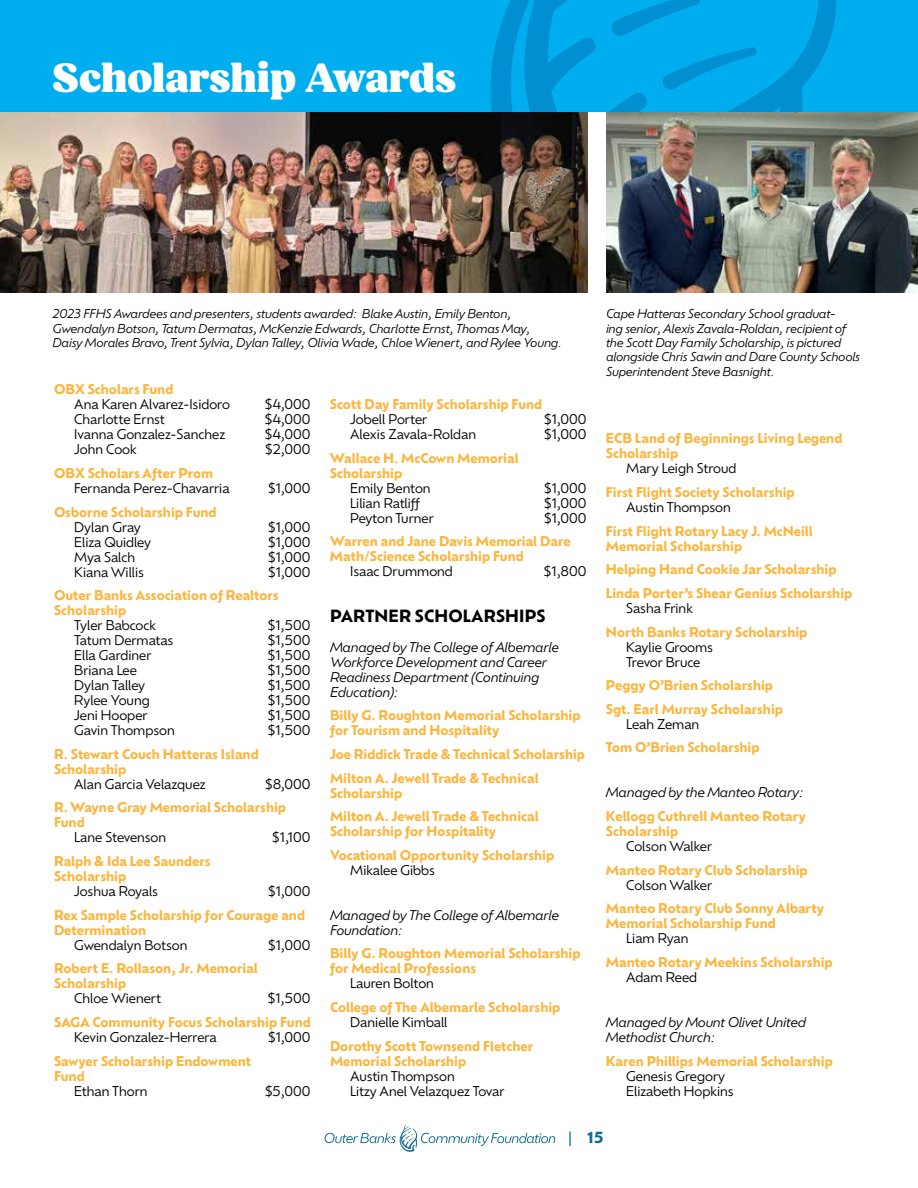
<style>
.page{position:relative;width:918px;height:1188px;background:#fff}
.page>*{position:absolute;margin:0;border:0;box-sizing:border-box;transform-origin:0 0}
.t1{font:900 42px "Fields";color:#fff}
.t2{font:700 16.5px "Ofelia Display";letter-spacing:.01em;color:#000}
.t3{font:700 15px "Ofelia Display";color:#146b92}
.t4{font:700 13.2px/15px "Ofelia Display";color:#fcb53d}
.t5{font:13.2px/15px "Ofelia Display";color:#000}
.t6{font:italic 13.2px/15px "Ofelia Display";color:#000}
.t7{font:italic 12px/14.4px "Ofelia Display";color:#000}
.s1{font-weight:400}
</style>
<div class="page">
<svg style="left:325px;top:1125px;width:231px;height:27px"></svg>
<img style="left:606px;top:111px;width:312px;height:182px">
<img style="left:0;top:111px;width:588px;height:182px">
<div style="left:0;top:0;width:918px;height:111px;background:#00aeef"></div>
<svg style="left:490px;top:0;width:347px;height:111px"></svg>
<h1 class="t1" style="left:52px;top:53px;width:405px">Scholarship Awards</h1>
<p class="t7" style="left:52px;top:306px;width:511px">2023 FFHS Awardees and presenters, students awarded: Blake Austin, Emily Benton,<br>Gwendalyn Botson, Tatum Dermatas, McKenzie Edwards, Charlotte Ernst, Thomas May,<br>Daisy Morales Bravo, Trent Sylvia, Dylan Talley, Olivia Wade, Chloe Wienert, and Rylee Young.</p>
<p class="t4" style="left:54px;top:381px;width:121px">OBX Scholars Fund</p>
<p class="t5" style="left:74px;top:396px;width:157px">Ana Karen Alvarez-Isidoro</p>
<p class="t5" style="left:264px;top:396px;width:48px">$4,000</p>
<p class="t5" style="left:74px;top:411px;width:92px">Charlotte Ernst</p>
<p class="t5" style="left:264px;top:411px;width:48px">$4,000</p>
<p class="t5" style="left:74px;top:426px;width:152px">Ivanna Gonzalez-Sanchez</p>
<p class="t5" style="left:264px;top:426px;width:48px">$4,000</p>
<p class="t5" style="left:74px;top:441px;width:64px">John Cook</p>
<p class="t5" style="left:265px;top:441px;width:47px">$2,000</p>
<p class="t4" style="left:54px;top:465px;width:161px">OBX Scholars After Prom</p>
<p class="t5" style="left:74px;top:480px;width:157px">Fernanda Perez-Chavarria</p>
<p class="t5" style="left:268px;top:480px;width:44px">$1,000</p>
<p class="t4" style="left:54px;top:504px;width:164px">Osborne Scholarship Fund</p>
<p class="t5" style="left:74px;top:518px;width:68px">Dylan Gray</p>
<p class="t5" style="left:268px;top:518px;width:44px">$1,000</p>
<p class="t5" style="left:74px;top:533px;width:78px">Eliza Quidley</p>
<p class="t5" style="left:268px;top:533px;width:44px">$1,000</p>
<p class="t5" style="left:74px;top:548px;width:62px">Mya Salch</p>
<p class="t5" style="left:268px;top:548px;width:44px">$1,000</p>
<p class="t5" style="left:74px;top:563px;width:71px">Kiana Willis</p>
<p class="t5" style="left:268px;top:563px;width:44px">$1,000</p>
<p class="t4" style="left:54px;top:587px;width:226px">Outer Banks Association of Realtors<br>Scholarship</p>
<p class="t5" style="left:74px;top:617px;width:83px">Tyler Babcock</p>
<p class="t5" style="left:267px;top:617px;width:45px">$1,500</p>
<p class="t5" style="left:74px;top:632px;width:101px">Tatum Dermatas</p>
<p class="t5" style="left:267px;top:632px;width:45px">$1,500</p>
<p class="t5" style="left:74px;top:647px;width:79px">Ella Gardiner</p>
<p class="t5" style="left:267px;top:647px;width:45px">$1,500</p>
<p class="t5" style="left:74px;top:662px;width:64px">Briana Lee</p>
<p class="t5" style="left:267px;top:662px;width:45px">$1,500</p>
<p class="t5" style="left:74px;top:677px;width:72px">Dylan Talley</p>
<p class="t5" style="left:267px;top:677px;width:45px">$1,500</p>
<p class="t5" style="left:74px;top:692px;width:77px">Rylee Young</p>
<p class="t5" style="left:267px;top:692px;width:45px">$1,500</p>
<p class="t5" style="left:74px;top:707px;width:75px">Jeni Hooper</p>
<p class="t5" style="left:267px;top:707px;width:45px">$1,500</p>
<p class="t5" style="left:74px;top:722px;width:102px">Gavin Thompson</p>
<p class="t5" style="left:267px;top:722px;width:45px">$1,500</p>
<p class="t4" style="left:54px;top:746px;width:206px">R. Stewart Couch Hatteras Island<br>Scholarship</p>
<p class="t5" style="left:74px;top:776px;width:133px">Alan Garcia Velazquez</p>
<p class="t5" style="left:265px;top:776px;width:47px">$8,000</p>
<p class="t4" style="left:54px;top:799px;width:234px">R. Wayne Gray Memorial Scholarship<br>Fund</p>
<p class="t5" style="left:74px;top:829px;width:93px">Lane Stevenson</p>
<p class="t5" style="left:272px;top:829px;width:40px">$1,100</p>
<p class="t4" style="left:54px;top:853px;width:158px">Ralph &amp; Ida Lee Saunders<br>Scholarship</p>
<p class="t5" style="left:74px;top:883px;width:85px">Joshua Royals</p>
<p class="t5" style="left:268px;top:883px;width:44px">$1,000</p>
<p class="t4" style="left:54px;top:907px;width:253px">Rex Sample Scholarship for Courage and<br>Determination</p>
<p class="t5" style="left:74px;top:937px;width:115px">Gwendalyn Botson</p>
<p class="t5" style="left:268px;top:937px;width:44px">$1,000</p>
<p class="t4" style="left:54px;top:960px;width:205px">Robert E. Rollason, Jr. Memorial<br>Scholarship</p>
<p class="t5" style="left:74px;top:990px;width:88px">Chloe Wienert</p>
<p class="t5" style="left:267px;top:990px;width:45px">$1,500</p>
<p class="t4" style="left:54px;top:1014px;width:258px">SAGA Community Focus Scholarship Fund</p>
<p class="t5" style="left:74px;top:1029px;width:144px">Kevin Gonzalez-Herrera</p>
<p class="t5" style="left:268px;top:1029px;width:44px">$1,000</p>
<p class="t4" style="left:54px;top:1053px;width:199px">Sawyer Scholarship Endowment<br>Fund</p>
<p class="t5" style="left:74px;top:1082px;width:75px">Ethan Thorn</p>
<p class="t5" style="left:265px;top:1082px;width:47px">$5,000</p>
<p class="t4" style="left:330px;top:396px;width:214px">Scott Day Family Scholarship Fund</p>
<p class="t5" style="left:350px;top:411px;width:79px">Jobell Porter</p>
<p class="t5" style="left:544px;top:411px;width:44px">$1,000</p>
<p class="t5" style="left:350px;top:426px;width:127px">Alexis Zavala-Roldan</p>
<p class="t5" style="left:544px;top:426px;width:44px">$1,000</p>
<p class="t4" style="left:330px;top:450px;width:190px">Wallace H. McCown Memorial<br>Scholarship</p>
<p class="t5" style="left:350px;top:480px;width:82px">Emily Benton</p>
<p class="t5" style="left:544px;top:480px;width:44px">$1,000</p>
<p class="t5" style="left:350px;top:495px;width:72px">Lilian Ratliff</p>
<p class="t5" style="left:544px;top:495px;width:44px">$1,000</p>
<p class="t5" style="left:350px;top:510px;width:85px">Peyton Turner</p>
<p class="t5" style="left:544px;top:510px;width:44px">$1,000</p>
<p class="t4" style="left:330px;top:533px;width:242px">Warren and Jane Davis Memorial Dare<br>Math/Science Scholarship Fund</p>
<p class="t5" style="left:350px;top:563px;width:104px">Isaac Drummond</p>
<p class="t5" style="left:544px;top:563px;width:44px">$1,800</p>
<p class="t2" style="left:330px;top:604px;width:217px">PARTNER SCHOLARSHIPS</p>
<p class="t6" style="left:330px;top:638px;width:230px">Managed by The College of Albemarle<br>Workforce Development and Career<br>Readiness Department (Continuing<br>Education):</p>
<p class="t4" style="left:330px;top:707px;width:252px">Billy G. Roughton Memorial Scholarship for Tourism and Hospitality</p>
<p class="t4" style="left:330px;top:741px;width:257px;line-height:23.7px">Joe Riddick Trade &amp; Technical Scholarship<br>Milton A. Jewell Trade &amp; Technical</p>
<p class="t4" style="left:330px;top:780px;width:210px;line-height:23.7px">Scholarship<br>Milton A. Jewell Trade &amp; Technical</p>
<p class="t4" style="left:330px;top:819px;width:226px;line-height:23.7px">Scholarship for Hospitality<br>Vocational Opportunity Scholarship</p>
<p class="t5" style="left:350px;top:862px;width:86px">Mikalee Gibbs</p>
<p class="t6" style="left:330px;top:907px;width:230px">Managed by The College of Albemarle<br>Foundation:</p>
<p class="t4" style="left:330px;top:945px;width:252px">Billy G. Roughton Memorial Scholarship for Medical Professions</p>
<p class="t5" style="left:350px;top:975px;width:85px">Lauren Bolton</p>
<p class="t4" style="left:330px;top:999px;width:232px">College of The Albemarle Scholarship</p>
<p class="t5" style="left:350px;top:1014px;width:99px">Danielle Kimball</p>
<p class="t4" style="left:330px;top:1038px;width:205px">Dorothy Scott Townsend Fletcher<br>Memorial Scholarship</p>
<p class="t5" style="left:350px;top:1068px;width:156px">Austin Thompson<br>Litzy Anel Velazquez Tovar</p>
<p class="t7" style="left:606px;top:306px;width:255px">Cape Hatteras Secondary School graduat-<br>ing senior, Alexis Zavala-Roldan, recipient of the Scott Day Family Scholarship, is pictured alongside Chris Sawin and Dare County Schools Superintendent Steve Basnight.</p>
<p class="t4" style="left:606px;top:430px;width:238px">ECB Land of Beginnings Living Legend<br>Scholarship</p>
<p class="t5" style="left:626px;top:460px;width:112px">Mary Leigh Stroud</p>
<p class="t4" style="left:606px;top:484px;width:190px">First Flight Society Scholarship</p>
<p class="t5" style="left:626px;top:499px;width:106px">Austin Thompson</p>
<p class="t4" style="left:606px;top:523px;width:208px">First Flight Rotary Lacy J. McNeill<br>Memorial Scholarship</p>
<p class="t4" style="left:606px;top:557px;width:248px;line-height:23.7px">Helping Hand Cookie Jar Scholarship<br>Linda Porter’s Shear Genius Scholarship</p>
<p class="t5" style="left:626px;top:600px;width:68px">Sasha Frink</p>
<p class="t4" style="left:606px;top:623px;width:203px">North Banks Rotary Scholarship</p>
<p class="t5" style="left:626px;top:638px;width:88px">Kaylie Grooms<br>Trevor Bruce</p>
<p class="t4" style="left:606px;top:673px;width:179px;line-height:23.7px">Peggy O’Brien Scholarship<br>Sgt. Earl Murray Scholarship</p>
<p class="t5" style="left:626px;top:716px;width:75px">Leah Zeman</p>
<p class="t4" style="left:606px;top:739px;width:155px">Tom O’Brien Scholarship</p>
<p class="t6" style="left:606px;top:784px;width:199px">Managed by the Manteo Rotary:</p>
<p class="t4" style="left:606px;top:808px;width:201px">Kellogg Cuthrell Manteo Rotary<br>Scholarship</p>
<p class="t5" style="left:626px;top:838px;width:87px">Colson Walker</p>
<p class="t4" style="left:606px;top:862px;width:203px">Manteo Rotary Club Scholarship</p>
<p class="t5" style="left:626px;top:877px;width:87px">Colson Walker</p>
<p class="t4" style="left:606px;top:900px;width:220px">Manteo Rotary Club Sonny Albarty<br>Memorial Scholarship Fund</p>
<p class="t5" style="left:626px;top:930px;width:64px">Liam Ryan</p>
<p class="t4" style="left:606px;top:954px;width:228px">Manteo Rotary Meekins Scholarship</p>
<p class="t5" style="left:626px;top:969px;width:72px">Adam Reed</p>
<p class="t6" style="left:606px;top:1014px;width:201px">Managed by Mount Olivet United<br>Methodist Church:</p>
<p class="t4" style="left:606px;top:1053px;width:228px">Karen Phillips Memorial Scholarship</p>
<p class="t5" style="left:626px;top:1067px;width:109px">Genesis Gregory<br>Elizabeth Hopkins</p>
<p class="t3" style="left:567px;top:1126px;width:38px"><span class="s1">|</span> 15</p>
</div>
